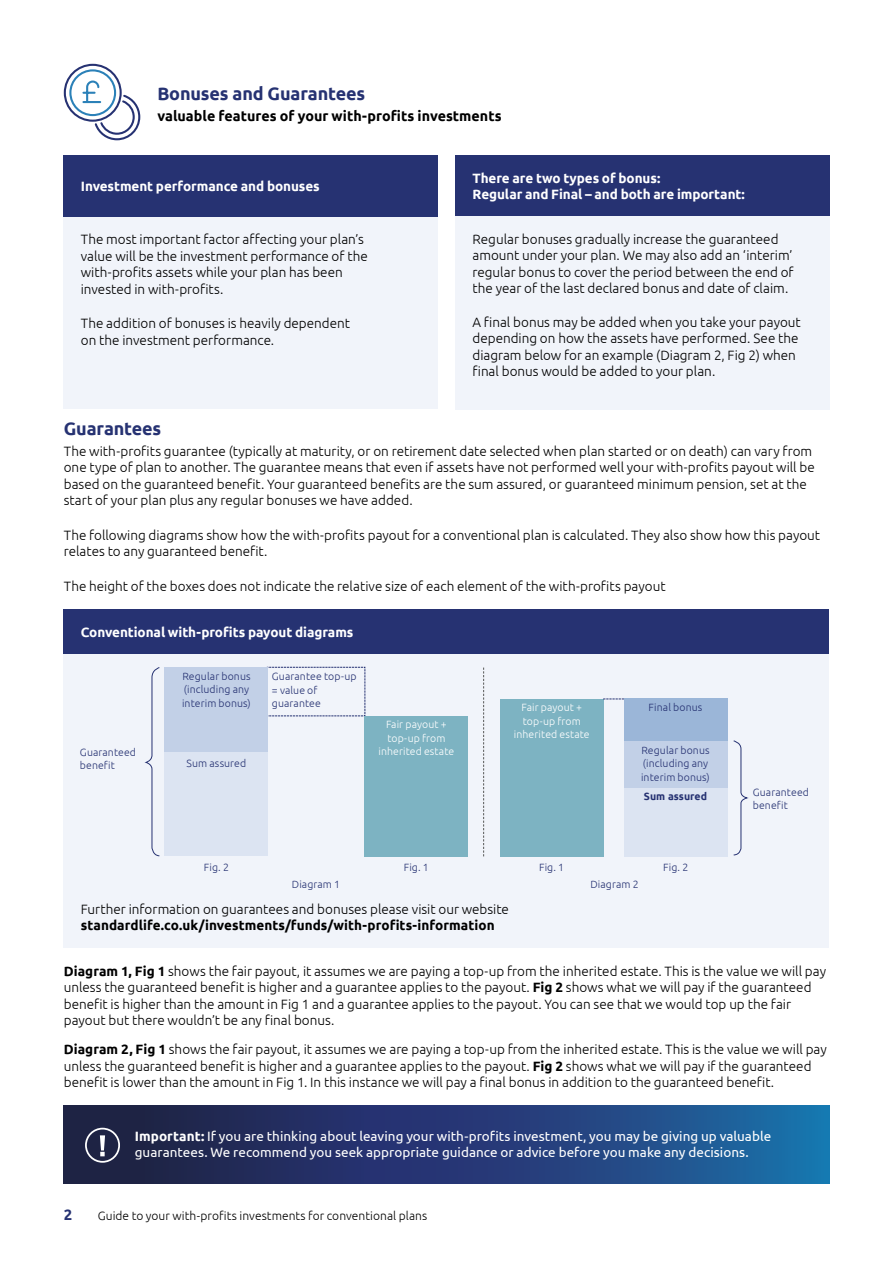
<style>
.page{position:relative;width:893px;height:1263px;background:#fff}
.page>*{position:absolute;margin:0;border:0;box-sizing:border-box;transform-origin:0 0}
.t1{font:700 18px "Ubuntu";letter-spacing:-.01em;color:#263272}
.t2{font:700 15px "Ubuntu";color:#263272}
.t3{font:700 14.25px "Ubuntu";color:#000}
.t4{font:300 13.5px/16.5px "Ubuntu";color:#000}
.t5{font:13.5px/16.5px "Ubuntu";color:#fff}
.t6{font:700 13.5px/16.5px "Ubuntu";letter-spacing:-.005em;color:#fff}
.t7{font:700 13.5px "Ubuntu";letter-spacing:.005em;color:#000}
.t8{font:300 12px "Ubuntu";letter-spacing:.005em;color:#000}
.t9{font:300 10.5px/13.5px "Ubuntu";letter-spacing:.01em;color:#263272}
.t10{font:300 10.5px/13.5px "Ubuntu";letter-spacing:.01em;color:#fff;text-align:center}
.t11{font:700 10.5px "Ubuntu";color:#263272}
.s1{font-weight:700}
</style>
<div class="page">
<div style="left:64px;top:155px;width:374px;height:62px;background:#263272"></div>
<div style="left:64px;top:217px;width:374px;height:191px;background:#f1f4fa"></div>
<div style="left:455px;top:155px;width:375px;height:61px;background:#263272"></div>
<div style="left:455px;top:216px;width:375px;height:194px;background:#f1f4fa"></div>
<div style="left:64px;top:609px;width:765px;height:45px;background:#263272"></div>
<div style="left:64px;top:654px;width:765px;height:293px;background:#f1f4fa"></div>
<svg style="left:64px;top:64px;width:76px;height:76px"></svg>
<svg style="left:267px;top:666px;width:99px;height:50px"></svg>
<div style="left:500px;top:699px;width:103px;height:157px;background:#7db3c2"></div>
<div style="left:365px;top:716px;width:103px;height:140px;background:#7db3c2"></div>
<div style="left:165px;top:667px;width:103px;height:85px;background:#c2d0e7"></div>
<div style="left:165px;top:752px;width:103px;height:104px;background:#dce4f2"></div>
<div style="left:624px;top:699px;width:103px;height:42px;background:#9bb6d8"></div>
<div style="left:624px;top:788px;width:103px;height:68px;background:#dce4f2"></div>
<div style="left:624px;top:741px;width:103px;height:47px;background:#c2d0e7"></div>
<svg style="left:603px;top:699px;width:21px;height:1px"></svg>
<svg style="left:146px;top:667px;width:14px;height:189px"></svg>
<svg style="left:733px;top:740px;width:14px;height:115px"></svg>
<svg style="left:483px;top:667px;width:1px;height:189px"></svg>
<svg style="left:64px;top:1106px;width:765px;height:77px;background:#223e74"></svg>
<div style="left:85px;top:1128px;width:35px;height:35px;border:2px solid #fff;border-radius:50%"></div>
<svg style="left:100px;top:1135px;width:5px;height:21px"></svg>
<h1 class="t1" style="left:157px;top:83px;width:209px">Bonuses and Guarantees</h1>
<p class="t3" style="left:157px;top:108px;width:346px">valuable features of your with-profits investments</p>
<p class="t6" style="left:81px;top:178px;width:240px">Investment performance and bonuses</p>
<p class="t4" style="left:81px;top:231px;width:289px">The most important factor affecting your plan’s value will be the investment performance of the with-profits assets while your plan has been invested in with-profits.</p>
<p class="t4" style="left:81px;top:315px;width:271px">The addition of bonuses is heavily dependent on the investment performance.</p>
<p class="t6" style="left:472px;top:169px;width:274px">There are two types of bonus:<br>Regular and Final – and both are important:</p>
<p class="t4" style="left:472px;top:230px;width:323px">Regular bonuses gradually increase the guaranteed amount under your plan. We may also add an ‘interim’ regular bonus to cover the period between the end of the year of the last declared bonus and date of claim.</p>
<p class="t4" style="left:472px;top:313px;width:330px">A final bonus may be added when you take your payout depending on how the assets have performed. See the diagram below for an example (Diagram 2, Fig 2) when final bonus would be added to your plan.</p>
<h1 class="t1" style="left:64px;top:417px;width:99px">Guarantees</h1>
<p class="t4" style="left:64px;top:442px;width:752px">The with-profits guarantee (typically at maturity, or on retirement date selected when plan started or on death) can vary from one type of plan to another. The guarantee means that even if assets have not performed well your with-profits payout will be based on the guaranteed benefit. Your guaranteed benefits are the sum assured, or guaranteed minimum pension, set at the start of your plan plus any regular bonuses we have added.</p>
<p class="t4" style="left:64px;top:526px;width:758px">The following diagrams show how the with-profits payout for a conventional plan is calculated. They also show how this payout relates to any guaranteed benefit.</p>
<p class="t4" style="left:64px;top:577px;width:603px">The height of the boxes does not indicate the relative size of each element of the with-profits payout</p>
<p class="t6" style="left:81px;top:624px;width:274px">Conventional with-profits payout diagrams</p>
<p class="t9" style="left:80px;top:745px;width:58px">Guaranteed benefit</p>
<p class="t9" style="left:182px;top:669px;width:70px">Regular bonus (including any interim bonus)</p>
<p class="t9" style="left:187px;top:756px;width:61px">Sum assured</p>
<p class="t9" style="left:272px;top:669px;width:86px">Guarantee top-up = value of guarantee</p>
<p class="t10" style="left:378px;top:718px;width:77px">Fair payout + top-up from inherited estate</p>
<p class="t10" style="left:514px;top:700px;width:77px">Fair payout + top-up from inherited estate</p>
<p class="t9" style="left:649px;top:700px;width:55px">Final bonus</p>
<p class="t9" style="left:641px;top:743px;width:70px">Regular bonus (including any interim bonus)</p>
<p class="t11" style="left:644px;top:790px;width:65px">Sum assured</p>
<p class="t9" style="left:204px;top:860px;width:27px">Fig. 2</p>
<p class="t9" style="left:404px;top:860px;width:27px">Fig. 1</p>
<p class="t9" style="left:539px;top:860px;width:27px">Fig. 1</p>
<p class="t9" style="left:292px;top:877px;width:50px">Diagram 1</p>
<p class="t9" style="left:590px;top:877px;width:50px">Diagram 2</p>
<p class="t9" style="left:663px;top:860px;width:27px">Fig. 2</p>
<p class="t9" style="left:753px;top:785px;width:58px">Guaranteed benefit</p>
<p class="t4" style="left:81px;top:900px;width:430px">Further information on guarantees and bonuses please visit our website</p>
<p class="t7" style="left:81px;top:917px;width:415px">standardlife.co.uk/investments/funds/with-profits-information</p>
<p class="t4" style="left:64px;top:962px;width:764px"><span class="s1">Diagram 1, Fig 1</span> shows the fair payout, it assumes we are paying a top-up from the inherited estate. This is the value we will pay unless the guaranteed benefit is higher and a guarantee applies to the payout. <span class="s1">Fig 2</span> shows what we will pay if the guaranteed benefit is higher than the amount in Fig 1 and a guarantee applies to the payout. You can see that we would top up the fair payout but there wouldn’t be any final bonus.</p>
<p class="t4" style="left:64px;top:1041px;width:764px"><span class="s1">Diagram 2, Fig 1</span> shows the fair payout, it assumes we are paying a top-up from the inherited estate. This is the value we will pay unless the guaranteed benefit is higher and a guarantee applies to the payout. <span class="s1">Fig 2</span> shows what we will pay if the guaranteed benefit is lower than the amount in Fig 1. In this instance we will pay a final bonus in addition to the guaranteed benefit.</p>
<p class="t5" style="left:135px;top:1127px;width:638px"><span class="s1">Important:</span> If you are thinking about leaving your with-profits investment, you may be giving up valuable guarantees. We recommend you seek appropriate guidance or advice before you make any decisions.</p>
<p class="t2" style="left:64px;top:1206px;width:10px">2</p>
<p class="t8" style="left:98px;top:1209px;width:331px">Guide to your with-profits investments for conventional plans</p>
</div>
